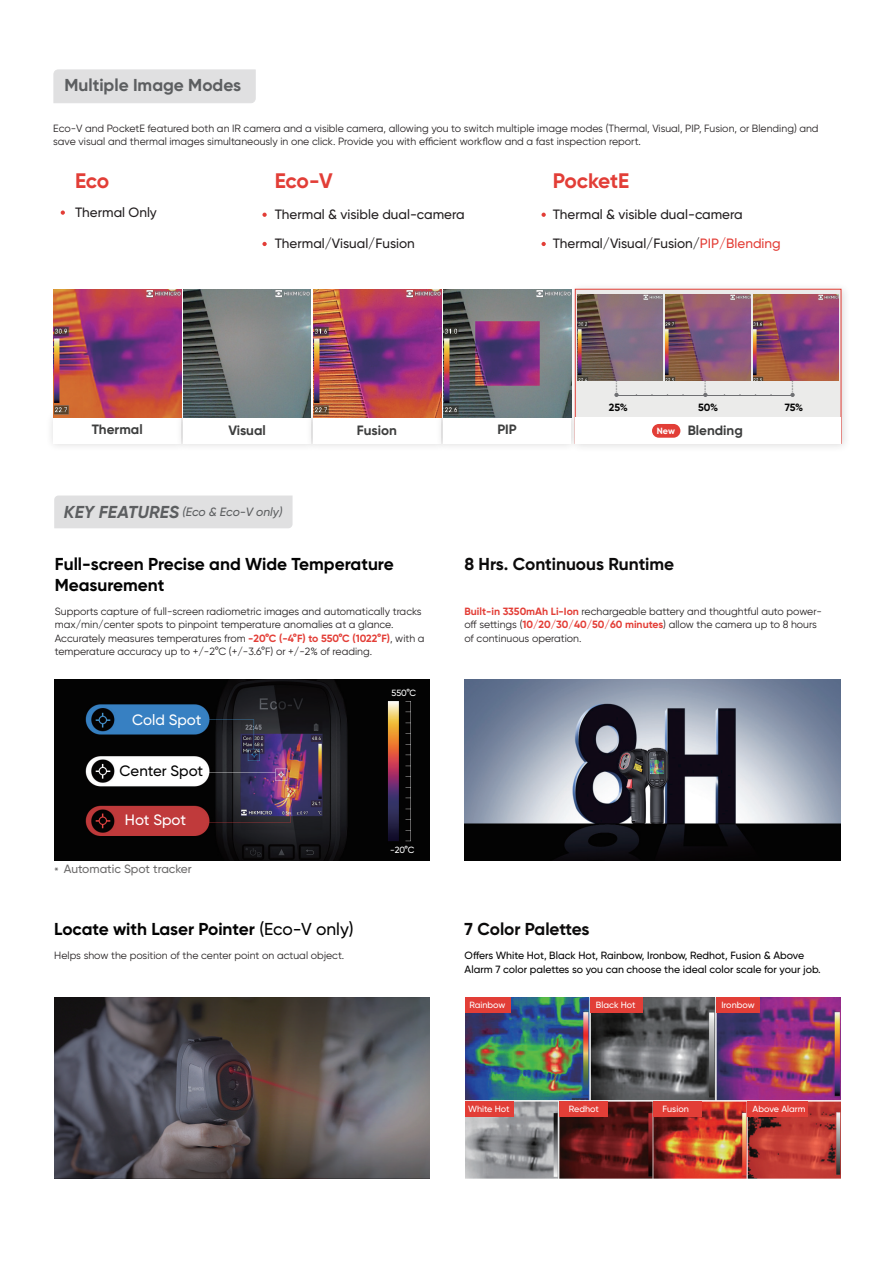
<style>
.page{position:relative;width:893px;height:1263px;background:#fff}
.page>*{position:absolute;margin:0;border:0;box-sizing:border-box;transform-origin:0 0}
.t1{font:700 21px "Gilroy";letter-spacing:-.01em;color:#e23e37}
.t2{font:700 17.25px/20.7px "Gilroy";color:#030303}
.t3{font:700 17.25px "Gilroy";color:#0c0b0b}
.t4{font:700 17.25px "Gilroy";color:#5c5e60}
.t5{font:500 15px "Gilroy";color:#fff}
.t6{font:500 15px "Gilroy";color:#030303}
.t7{font:500 13.5px/29.2px "Gilroy";color:#231f20}
.t8{font:700 13.5px "Gilroy";color:#3d3e3e}
.t9{font:italic 500 12px "Gilroy";letter-spacing:-.005em;color:#5c5e60}
.t10{font:500 12px "Gilroy";color:#050303}
.t11{font:10.5px/13.5px "Gilroy";color:#231f20}
.t12{font:500 10.5px/13.5px "Gilroy";color:#030303}
.t13{font:700 10.5px "Gilroy";color:#030303}
.t14{font:500 9px "Gilroy";color:#fff}
.t15{font:700 9px "Gilroy";color:#fff}
.t16{font:700 6px "Gilroy";color:#6f7073}
.s1{color:#e33e37}
.s2{font-weight:700;font-size:17.25px}
.s3{font-weight:700;color:#e33e37}
.s4{font-weight:500}
</style>
<div class="page">
<img style="left:54px;top:680px;width:376px;height:181px">
<img style="left:54px;top:997px;width:376px;height:181px">
<div style="left:54px;top:495px;width:239px;height:33px;background:#e0e0e1"></div>
<div style="left:53px;top:69px;width:203px;height:34px;background:#e0e0e1"></div>
<svg style="left:61px;top:210px;width:4px;height:5px"></svg>
<svg style="left:262px;top:213px;width:5px;height:4px"></svg>
<svg style="left:262px;top:242px;width:5px;height:4px"></svg>
<svg style="left:541px;top:242px;width:5px;height:4px"></svg>
<svg style="left:541px;top:213px;width:5px;height:4px"></svg>
<img style="left:464px;top:680px;width:376px;height:181px">
<img style="left:465px;top:997px;width:375px;height:181px">
<div style="left:465px;top:997px;width:45px;height:15px;background:#e23e37"></div>
<div style="left:465px;top:1101px;width:48px;height:15px;background:#e23e37"></div>
<div style="left:559px;top:1101px;width:49px;height:15px;background:#e23e37"></div>
<div style="left:653px;top:1101px;width:48px;height:15px;background:#e23e37"></div>
<div style="left:747px;top:1101px;width:60px;height:15px;background:#e23e37"></div>
<div style="left:590px;top:997px;width:53px;height:15px;background:#e23e37"></div>
<div style="left:716px;top:997px;width:44px;height:15px;background:#e23e37"></div>
<div style="left:568px;top:282px;width:283px;height:171px;background:#231f20;opacity:.15"></div>
<div style="left:575px;top:289px;width:266px;height:155px;background:#ebebea;border:1px solid #e23e36"></div>
<div style="left:46px;top:409px;width:144px;height:43px;background:#fafafa"></div>
<div style="left:53px;top:417px;width:128px;height:26px;background:#fff"></div>
<div style="left:176px;top:409px;width:144px;height:43px;background:#f8f8f8"></div>
<div style="left:183px;top:417px;width:128px;height:26px;background:#fff"></div>
<div style="left:305px;top:409px;width:145px;height:43px;background:#f9f9f9"></div>
<div style="left:313px;top:417px;width:128px;height:26px;background:#fff"></div>
<div style="left:435px;top:409px;width:145px;height:43px;background:#231f20;opacity:.16"></div>
<div style="left:443px;top:417px;width:128px;height:26px;background:#fff"></div>
<div style="left:575px;top:417px;width:266px;height:26px;background:#fff"></div>
<div style="left:652px;top:424px;width:28px;height:14px;background:#e23e37;border-radius:7px"></div>
<img style="left:313px;top:289px;width:128px;height:128px">
<img style="left:443px;top:289px;width:128px;height:128px">
<img style="left:53px;top:289px;width:128px;height:128px">
<img style="left:183px;top:289px;width:128px;height:128px">
<img style="left:577px;top:295px;width:85px;height:85px">
<img style="left:754px;top:295px;width:85px;height:85px">
<img style="left:666px;top:295px;width:85px;height:85px">
<svg style="left:614px;top:393px;width:5px;height:4px"></svg>
<svg style="left:790px;top:393px;width:5px;height:4px"></svg>
<hr style="left:617px;top:395px;width:175px;height:1px;background:#6f7073">
<h2 class="t4" style="left:65px;top:74px;width:178px">Multiple Image Modes</h2>
<p class="t11" style="left:53px;top:121px;width:767px">Eco-V and PocketE featured both an IR camera and a visible camera, allowing you to switch multiple image modes (Thermal, Visual, PIP, Fusion, or Blending) and save visual and thermal images simultaneously in one click. Provide you with efficient workflow and a fast inspection report.</p>
<h1 class="t1" style="left:75px;top:167px;width:36px">Eco</h1>
<p class="t7" style="left:75px;top:197px;width:83px">Thermal Only</p>
<h1 class="t1" style="left:275px;top:167px;width:59px">Eco-V</h1>
<p class="t7" style="left:275px;top:200px;width:192px">Thermal &amp; visible dual-camera<br>Thermal/Visual/Fusion</p>
<h1 class="t1" style="left:553px;top:167px;width:78px">PocketE</h1>
<p class="t7" style="left:553px;top:200px;width:192px">Thermal &amp; visible dual-camera</p>
<p class="t7" style="left:553px;top:229px;width:230px">Thermal/Visual/Fusion/<span class="s1">PIP/Blending</span></p>
<p class="t16" style="left:622px;top:380px;width:18px;rotate:90deg">..........</p>
<p class="t16" style="left:711px;top:380px;width:18px;rotate:90deg">..........</p>
<p class="t16" style="left:798px;top:380px;width:18px;rotate:90deg">..........</p>
<p class="t13" style="left:609px;top:400px;width:21px">25%</p>
<p class="t13" style="left:698px;top:400px;width:22px">50%</p>
<p class="t13" style="left:785px;top:400px;width:20px">75%</p>
<p class="t15" style="left:657px;top:425px;width:20px">New</p>
<p class="t8" style="left:92px;top:421px;width:53px">Thermal</p>
<p class="t8" style="left:228px;top:421px;width:39px">Visual</p>
<p class="t8" style="left:357px;top:421px;width:42px">Fusion</p>
<p class="t8" style="left:497px;top:421px;width:21px">PIP</p>
<p class="t8" style="left:688px;top:422px;width:57px">Blending</p>
<p class="t9" style="left:64px;top:504px;width:220px"><span class="s2">KEY FEATURES</span> (Eco &amp; Eco-V only)</p>
<h2 class="t2" style="left:55px;top:554px;width:340px">Full-screen Precise and Wide Temperature<br>Measurement</h2>
<p class="t11" style="left:55px;top:604px;width:371px">Supports capture of full-screen radiometric images and automatically tracks max/min/center spots to pinpoint temperature anomalies at a glance.<br>Accurately measures temperatures from <span class="s3">-20°C (-4°F) to 550°C (1022°F)</span>, with a temperature accuracy up to +/-2°C (+/-3.6°F) or +/-2% of reading.</p>
<h3 class="t5" style="left:132px;top:710px;width:71px">Cold Spot</h3>
<h3 class="t6" style="left:120px;top:761px;width:85px">Center Spot</h3>
<h3 class="t5" style="left:125px;top:810px;width:63px">Hot Spot</h3>
<p class="t10" style="left:64px;top:861px;width:130px">Automatic Spot tracker</p>
<p class="t10" style="left:54px;top:865px;width:6px">*</p>
<h2 class="t2" style="left:54px;top:918px;width:301px">Locate with Laser Pointer <span class="s4">(Eco-V only)</span></h2>
<p class="t11" style="left:54px;top:949px;width:292px">Helps show the position of the center point on actual object.</p>
<p class="t14" style="left:392px;top:687px;width:26px">550°C</p>
<p class="t14" style="left:390px;top:844px;width:26px">-20°C</p>
<h2 class="t3" style="left:464px;top:553px;width:211px">8 Hrs. Continuous Runtime</h2>
<p class="t11" style="left:464px;top:604px;width:359px"><span class="s3">Built-in 3350mAh Li-Ion</span> rechargeable battery and thoughtful auto power&shy;off settings (<span class="s3">10/20/30/40/50/60 minutes</span>) allow the camera up to 8 hours of continuous operation.</p>
<h2 class="t3" style="left:465px;top:918px;width:126px">7 Color Palettes</h2>
<p class="t12" style="left:465px;top:949px;width:358px">Offers White Hot, Black Hot, Rainbow, Ironbow, Redhot, Fusion &amp; Above<br>Alarm 7 color palettes so you can choose the ideal color scale for your job.</p>
<p class="t14" style="left:469px;top:999px;width:37px">Rainbow</p>
<p class="t14" style="left:596px;top:999px;width:41px">Black Hot</p>
<p class="t14" style="left:721px;top:999px;width:35px">Ironbow</p>
<p class="t14" style="left:468px;top:1103px;width:43px">White Hot</p>
<p class="t14" style="left:569px;top:1103px;width:32px">Redhot</p>
<p class="t14" style="left:663px;top:1103px;width:28px">Fusion</p>
<p class="t14" style="left:753px;top:1103px;width:54px">Above Alarm</p>
</div>
